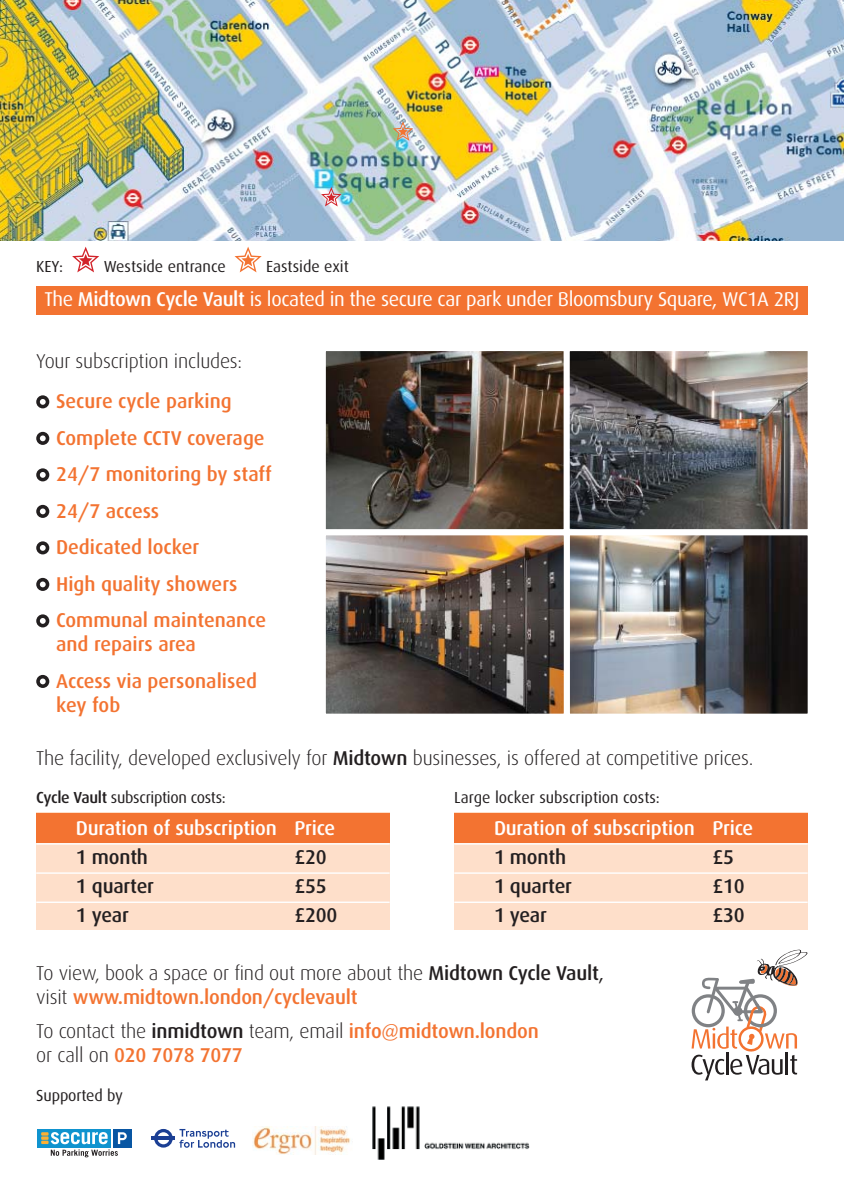
<style>
.page{position:relative;width:844px;height:1192px;background:#fff}
.page>*{position:absolute;margin:0;border:0;box-sizing:border-box;transform-origin:0 0}
.t1{font:300 20px/24px "Dax";letter-spacing:-.01em;color:#231f20}
.t2{font:500 20px/36.6px "Dax";color:#f37331}
.t3{font:20px "Dax";letter-spacing:-.02em;color:#fff}
.t4{font:500 20px "Dax";letter-spacing:-.01em;color:#231f20}
.t5{font:500 20px "Dax";letter-spacing:-.01em;color:#fff}
.t6{font:16px "Dax";color:#231f20}
.t7{font:16px "Dax";letter-spacing:-.02em;color:#231f20}
.s1{font-weight:500}
.s2{font-weight:400}
.s3{font-weight:500;color:#f37331}
</style>
<div class="page">
<img style="left:0;top:0;width:844px;height:240px">
<div style="left:36px;top:286px;width:771px;height:28px;background:#f37331"></div>
<svg style="left:72px;top:247px;width:27px;height:25px"></svg>
<svg style="left:234px;top:247px;width:28px;height:25px"></svg>
<svg style="left:321px;top:187px;width:20px;height:19px"></svg>
<svg style="left:392px;top:121px;width:21px;height:20px"></svg>
<svg style="left:691px;top:950px;width:116px;height:130px"></svg>
<img style="left:327px;top:352px;width:479px;height:361px">
<div style="left:320px;top:345px;width:249px;height:190px;border:6px solid #fff"></div>
<div style="left:563px;top:345px;width:250px;height:190px;border:6px solid #fff"></div>
<div style="left:563px;top:529px;width:250px;height:191px;border:6px solid #fff"></div>
<div style="left:320px;top:529px;width:249px;height:191px;border:6px solid #fff"></div>
<svg style="left:36px;top:395px;width:13px;height:13px"></svg>
<svg style="left:36px;top:432px;width:13px;height:13px"></svg>
<svg style="left:36px;top:468px;width:13px;height:13px"></svg>
<svg style="left:36px;top:505px;width:13px;height:13px"></svg>
<svg style="left:36px;top:541px;width:13px;height:13px"></svg>
<svg style="left:36px;top:578px;width:13px;height:13px"></svg>
<svg style="left:36px;top:614px;width:13px;height:13px"></svg>
<svg style="left:36px;top:675px;width:13px;height:13px"></svg>
<div style="left:113px;top:1129px;width:19px;height:18px;background:#0856a3"></div>
<div style="left:38px;top:1129px;width:73px;height:18px;background:#0f93cf"></div>
<svg style="left:41px;top:1132px;width:86px;height:25px"></svg>
<img style="left:372px;top:1106px;width:158px;height:54px">
<svg style="left:154px;top:1129px;width:19px;height:18px"></svg>
<hr style="left:152px;top:1136px;width:23px;height:4px;background:#1b3f94">
<svg style="left:179px;top:1129px;width:56px;height:19px"></svg>
<img style="left:252px;top:1126px;width:98px;height:28px">
<div style="left:36px;top:813px;width:353px;height:117px;background:#fedfca"></div>
<div style="left:36px;top:813px;width:353px;height:29px;background:#f37331"></div>
<hr style="left:36px;top:843px;width:353px;height:1px;background:#fff">
<hr style="left:36px;top:872px;width:353px;height:2px;background:#fff">
<hr style="left:36px;top:901px;width:353px;height:2px;background:#fff">
<div style="left:454px;top:813px;width:353px;height:117px;background:#fedfca"></div>
<div style="left:454px;top:813px;width:353px;height:29px;background:#f37331"></div>
<hr style="left:454px;top:843px;width:353px;height:1px;background:#fff">
<hr style="left:454px;top:872px;width:353px;height:2px;background:#fff">
<hr style="left:454px;top:901px;width:353px;height:2px;background:#fff">
<p class="t6" style="left:36px;top:259px;width:29px">KEY:</p>
<p class="t6" style="left:104px;top:259px;width:123px">Westside entrance</p>
<p class="t6" style="left:266px;top:259px;width:84px">Eastside exit</p>
<p class="t3" style="left:44px;top:289px;width:756px">The <span class="s1">Midtown Cycle Vault</span> is located in the secure car park under Bloomsbury Square, WC1A 2RJ</p>
<p class="t1" style="left:36px;top:350px;width:207px">Your subscription includes:</p>
<p class="t2" style="left:56px;top:384px;width:217px">Secure cycle parking<br>Complete CCTV coverage<br>24/7 monitoring by staff<br>24/7 access<br>Dedicated locker<br>High quality showers<br>Communal maintenance</p>
<p class="t2" style="left:56px;top:627px;width:202px">and repairs area<br>Access via personalised</p>
<p class="t2" style="left:56px;top:688px;width:66px">key fob</p>
<p class="t1" style="left:36px;top:747px;width:718px">The facility, developed exclusively for <span class="s1">Midtown</span> businesses, is offered at competitive prices.</p>
<p class="t7" style="left:36px;top:790px;width:191px"><span class="s1">Cycle Vault</span> subscription costs:</p>
<p class="t6" style="left:454px;top:790px;width:207px">Large locker subscription costs:</p>
<p class="t5" style="left:76px;top:818px;width:261px">Duration of subscription Price</p>
<p class="t4" style="left:76px;top:847px;width:74px">1 month</p>
<p class="t4" style="left:294px;top:847px;width:34px">£20</p>
<p class="t4" style="left:76px;top:876px;width:80px">1 quarter</p>
<p class="t4" style="left:294px;top:876px;width:34px">£55</p>
<p class="t4" style="left:76px;top:905px;width:54px">1 year</p>
<p class="t4" style="left:294px;top:905px;width:45px">£200</p>
<p class="t5" style="left:494px;top:818px;width:261px">Duration of subscription Price</p>
<p class="t4" style="left:494px;top:847px;width:74px">1 month</p>
<p class="t4" style="left:712px;top:847px;width:23px">£5</p>
<p class="t4" style="left:494px;top:876px;width:80px">1 quarter</p>
<p class="t4" style="left:712px;top:876px;width:34px">£10</p>
<p class="t4" style="left:494px;top:905px;width:54px">1 year</p>
<p class="t4" style="left:712px;top:905px;width:34px">£30</p>
<p class="t1" style="left:36px;top:962px;width:569px">To view, book a space or find out more about the <span class="s1">Midtown Cycle Vault</span><span class="s2">, </span>visit <span class="s3">www.midtown.london/cyclevault</span></p>
<p class="t1" style="left:36px;top:1020px;width:504px">To contact the <span class="s1">inmidtown</span> team, email <span class="s3">info@midtown.london </span>or call on <span class="s3">020 7078 7077</span></p>
<p class="t6" style="left:36px;top:1088px;width:88px">Supported by</p>
</div>
